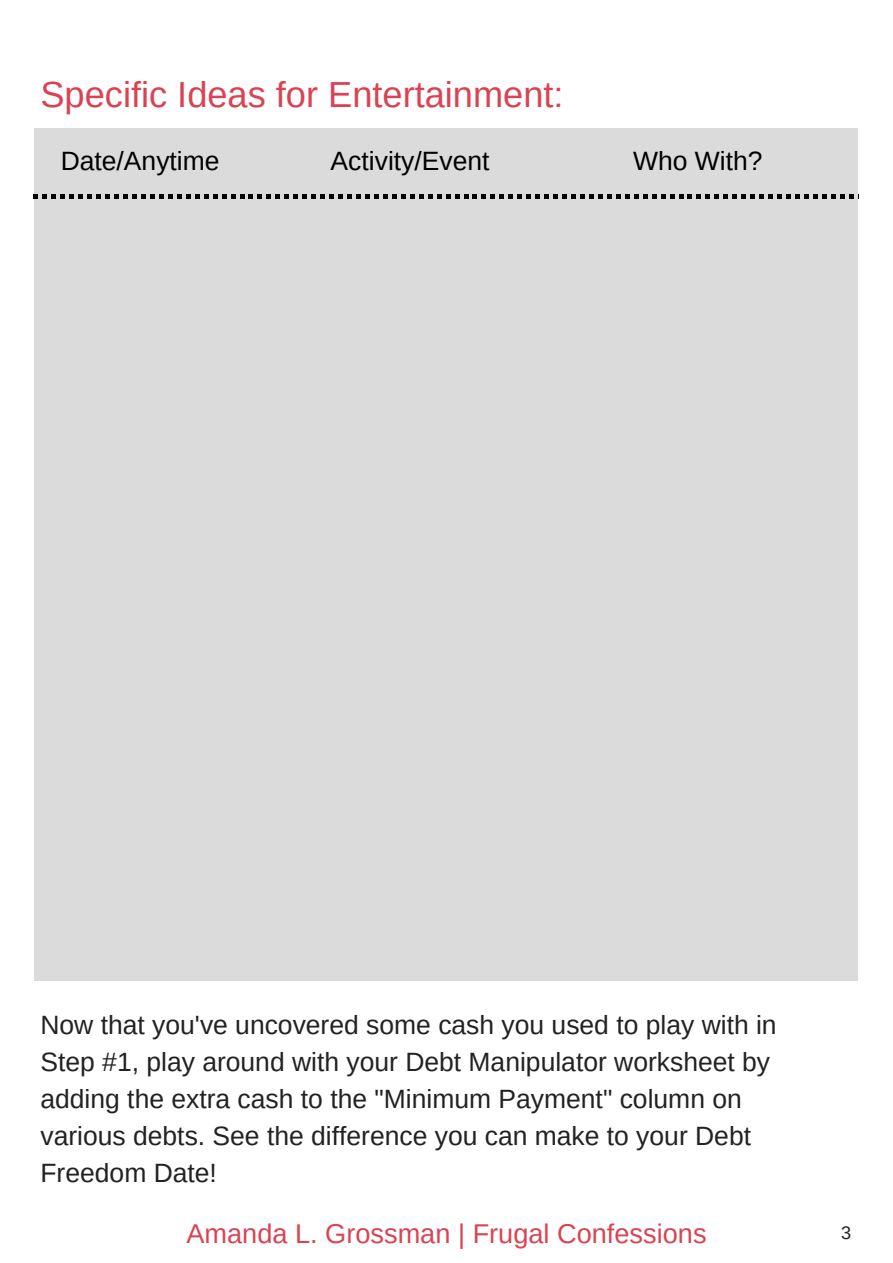
<style>
.page{position:relative;width:893px;height:1263px;background:#fff}
.page>*{position:absolute;margin:0;border:0;box-sizing:border-box;transform-origin:0 0}
.t1{font:36.15px "Arimo";color:#da4352}
.t2{font:27.15px "Arimo";color:#da4352}
.t3{font:26.4px/37px "Arimo";color:#222}
.t4{font:26.4px "Arimo";color:#000}
.t5{font:18.15px "Arimo";color:#222}
</style>
<div class="page">
<div style="left:35px;top:128px;width:822px;height:852px;background:#dbdbdb"></div>
<svg style="left:34px;top:195px;width:824px;height:4px"></svg>
<h1 class="t1" style="left:40px;top:71px;width:524px">Specific Ideas for Entertainment:</h1>
<p class="t4" style="left:61px;top:144px;width:160px">Date/Anytime</p>
<p class="t4" style="left:330px;top:144px;width:160px">Activity/Event</p>
<p class="t4" style="left:633px;top:144px;width:131px">Who With?</p>
<p class="t3" style="left:40px;top:1006px;width:737px">Now that you've uncovered some cash you used to play with in Step #1, play around with your Debt Manipulator worksheet by adding the extra cash to the "Minimum Payment" column on various debts. See the difference you can make to your Debt Freedom Date!</p>
<p class="t2" style="left:186px;top:1216px;width:521px">Amanda L. Grossman | Frugal Confessions</p>
<p class="t5" style="left:841px;top:1221px;width:12px">3</p>
</div>
